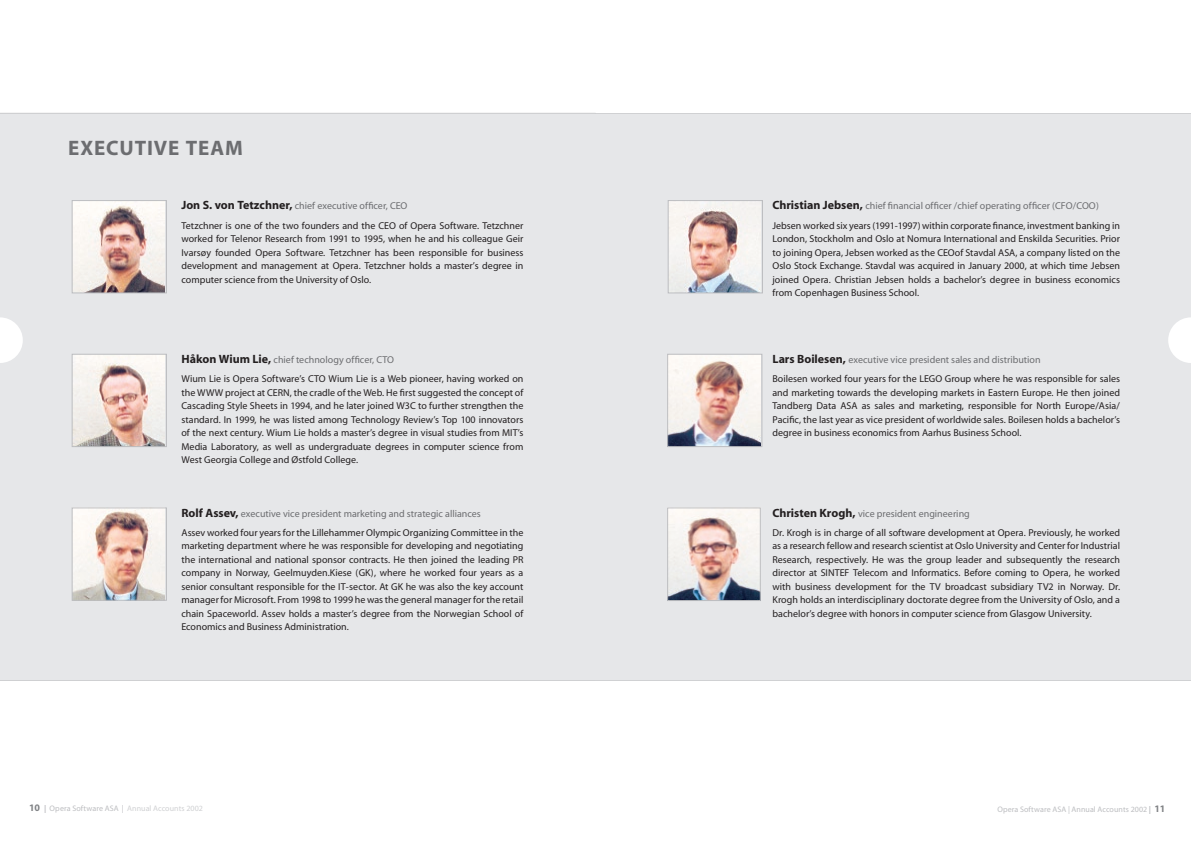
<style>
.page{position:relative;width:1191px;height:842px;background:#fff}
.page>*{position:absolute;margin:0;border:0;box-sizing:border-box;transform-origin:0 0}
.t1{font:700 21px "Myriad";letter-spacing:.04em;color:#6c6d70}
.t2{font:10px/13.5px "Myriad";color:#231f20}
.t3{font:8px "Myriad";letter-spacing:.01em;color:#cfd0d2}
.t4{font:8px "Myriad";letter-spacing:.01em;color:#bcbdc0}
.s1{font-weight:700;font-size:12px}
.s2{color:#6c6d70}
.s3{font-weight:700;font-size:10px;color:#808285}
.s4{font-weight:700;color:#bcbdc0}
.s5{color:#bcbdc0}
.s6{font-weight:700}
</style>
<div class="page">
<hr style="left:0;top:113px;width:595px;height:1px;background:#d1d2d4">
<hr style="left:0;top:680px;width:595px;height:1px;background:#d1d2d4">
<hr style="left:595px;top:680px;width:596px;height:1px;background:#d1d2d4">
<hr style="left:595px;top:113px;width:596px;height:1px;background:#d1d2d4">
<div style="left:0;top:114px;width:1191px;height:565px;background:#e6e7e9"></div>
<img style="left:74px;top:202px;width:90px;height:89px">
<div style="left:72px;top:200px;width:94px;height:93px;border:1px solid #bcbdc0"></div>
<img style="left:670px;top:202px;width:90px;height:89px">
<div style="left:668px;top:200px;width:94px;height:93px;border:1px solid #bcbdc0"></div>
<img style="left:669px;top:356px;width:91px;height:89px">
<div style="left:667px;top:354px;width:95px;height:93px;border:1px solid #bcbdc0"></div>
<img style="left:74px;top:356px;width:90px;height:89px">
<div style="left:72px;top:354px;width:94px;height:93px;border:1px solid #bcbdc0"></div>
<img style="left:74px;top:510px;width:90px;height:88px">
<div style="left:72px;top:508px;width:94px;height:92px;border:1px solid #bcbdc0"></div>
<img style="left:669px;top:510px;width:89px;height:89px">
<div style="left:667px;top:508px;width:93px;height:93px;border:1px solid #bcbdc0"></div>
<svg style="left:1168px;top:317px;width:23px;height:46px"></svg>
<svg style="left:0;top:317px;width:23px;height:46px"></svg>
<h1 class="t1" style="left:68px;top:137px;width:176px">EXECUTIVE TEAM</h1>
<p class="t2" style="left:181px;top:197px;width:343px;line-height:19.2px"><span class="s1">Jon S. von Tetzchner,</span> <span class="s2">chief executive officer, CEO<br></span>Tetzchner is one of the two founders and the CEO of Opera Software. Tetzchner</p>
<p class="t2" style="left:181px;top:232px;width:343px;text-align:justify">worked for Telenor Research from 1991 to 1995, when he and his colleague Geir Ivarsøy founded Opera Software. Tetzchner has been responsible for business development and management at Opera. Tetzchner holds a master’s degree in computer science from the University of Oslo.</p>
<p class="t2" style="left:181px;top:351px;width:343px;line-height:19.2px"><span class="s1">Håkon Wium Lie,</span> <span class="s2">chief technology officer, CTO<br></span>Wium Lie is Opera Software’s CTO Wium Lie is a Web pioneer, having worked on</p>
<p class="t2" style="left:181px;top:386px;width:343px;text-align:justify">the WWW project at CERN, the cradle of the Web. He first suggested the concept of Cascading Style Sheets in 1994, and he later joined W3C to further strengthen the standard. In 1999, he was listed among Technology Review’s Top 100 innovators of the next century. Wium Lie holds a master’s degree in visual studies from MIT’s Media Laboratory, as well as undergraduate degrees in computer science from West Georgia College and Østfold College.</p>
<p class="t2" style="left:181px;top:504px;width:343px;line-height:19.2px"><span class="s1">Rolf Assev,</span> <span class="s2">executive vice president marketing and strategic alliances<br></span>Assev worked four years for the Lillehammer Olympic Organizing Committee in the</p>
<p class="t2" style="left:181px;top:540px;width:343px;text-align:justify">marketing department where he was responsible for developing and negotiating the international and national sponsor contracts. He then joined the leading PR company in Norway, Geelmuyden.Kiese (GK), where he worked four years as a senior consultant responsible for the IT-sector. At GK he was also the key account manager for Microsoft. From 1998 to 1999 he was the general manager for the retail chain Spaceworld. Assev holds a master’s degree from the Norwegian School of Economics and Business Administration.</p>
<p class="t2" style="left:772px;top:197px;width:349px;line-height:19.2px"><span class="s1">Christian Jebsen,</span> <span class="s2">chief financial officer /chief operating officer (CFO/COO)<br></span>Jebsen worked six years (1991-1997) within corporate finance, investment banking in</p>
<p class="t2" style="left:772px;top:232px;width:349px;text-align:justify">London, Stockholm and Oslo at Nomura International and Enskilda Securities. Prior to joining Opera, Jebsen worked as the CEOof Stavdal ASA, a company listed on the Oslo Stock Exchange. Stavdal was acquired in January 2000, at which time Jebsen joined Opera. Christian Jebsen holds a bachelor’s degree in business economics from Copenhagen Business School.</p>
<p class="t2" style="left:772px;top:351px;width:349px;line-height:19.2px"><span class="s1">Lars Boilesen,</span> <span class="s2">executive vice president sales and distribution<br></span>Boilesen worked four years for the LEGO Group where he was responsible for sales</p>
<p class="t2" style="left:772px;top:386px;width:349px;text-align:justify">and marketing towards the developing markets in Eastern Europe. He then joined Tandberg Data ASA as sales and marketing, responsible for North Europe/Asia/ Pacific, the last year as vice president of worldwide sales. Boilesen holds a bachelor’s degree in business economics from Aarhus Business School.</p>
<p class="t2" style="left:772px;top:504px;width:349px;line-height:19.2px"><span class="s1">Christen Krogh,</span> <span class="s2">vice president engineering<br></span>Dr. Krogh is in charge of all software development at Opera. Previously, he worked</p>
<p class="t2" style="left:772px;top:540px;width:349px;text-align:justify">as a research fellow and research scientist at Oslo University and Center for Industrial Research, respectively. He was the group leader and subsequently the research director at SINTEF Telecom and Informatics. Before coming to Opera, he worked with business development for the TV broadcast subsidiary TV2 in Norway. Dr.<br>Krogh holds an interdisciplinary doctorate degree from the University of Oslo, and a bachelor’s degree with honors in computer science from Glasgow University.</p>
<p class="t3" style="left:29px;top:804px;width:175px"><span class="s3">10</span> <span class="s4">|</span> <span class="s5">Opera Software ASA |</span> Annual Accounts 2002</p>
<p class="t4" style="left:997px;top:805px;width:170px">Opera Software ASA | Annual Accounts 2002 <span class="s6">|</span> <span class="s3">11</span></p>
</div>
